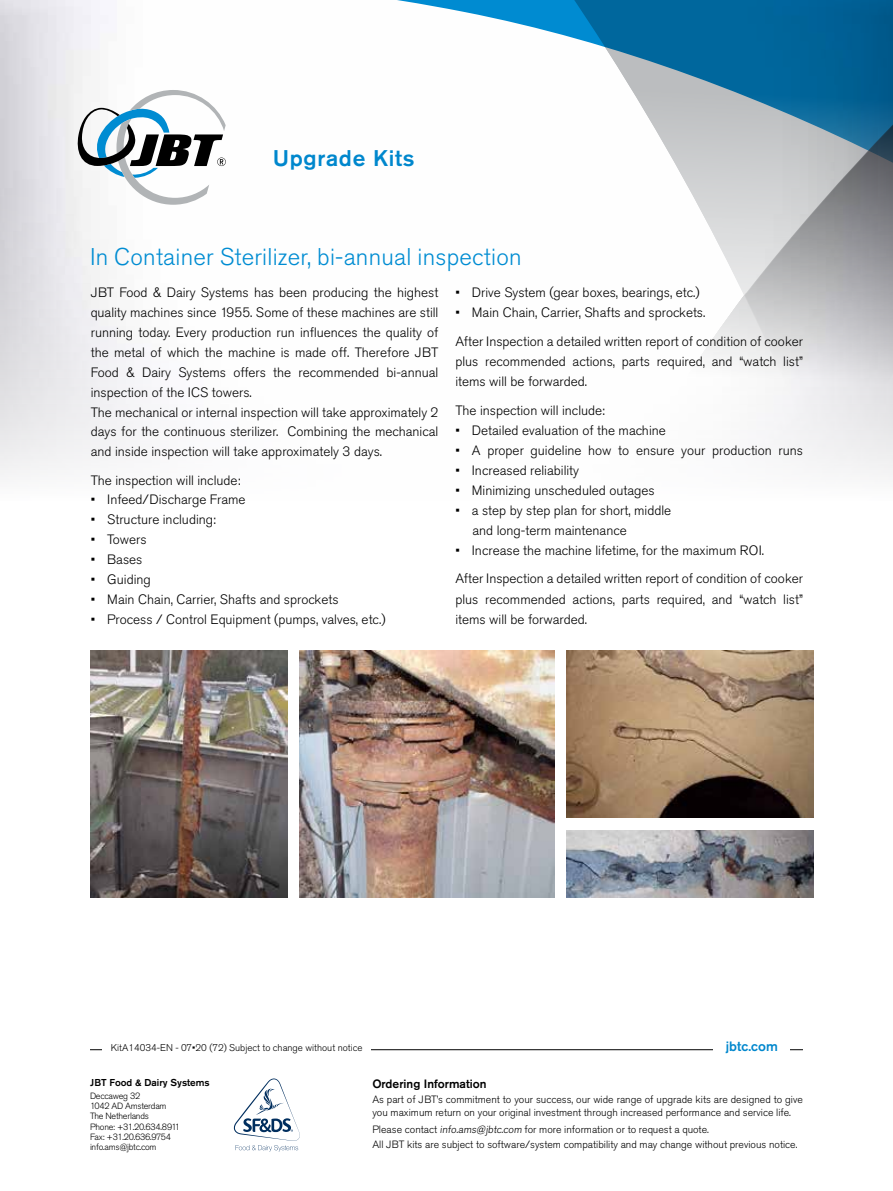
<style>
.page{position:relative;width:893px;height:1191px;background:#fff}
.page>*{position:absolute;margin:0;border:0;box-sizing:border-box;transform-origin:0 0}
.t1{font:300 24px "Akzidenz Grotesk Pro";letter-spacing:.01em;color:#008cd2}
.t2{font:500 22.5px "Akzidenz Grotesk Pro";letter-spacing:.03em;color:#0087cd}
.t3{font:300 13.5px/19.8px "Akzidenz Grotesk Pro";color:#000}
.t4{font:500 13.5px "Akzidenz Grotesk Pro";color:#0087cd}
.t5{font:500 12px "Akzidenz Grotesk Pro";color:#000}
.t6{font:300 10.5px/12.6px "Akzidenz Grotesk Pro";color:#000}
.t7{font:500 9.9px "Akzidenz Grotesk Pro";color:#000}
.t8{font:300 9.75px "Akzidenz Grotesk Pro";color:#000}
.t9{font:300 9px/10.2px "Akzidenz Grotesk Pro";letter-spacing:-.025em;color:#000}
</style>
<div class="page">
<svg style="left:71px;top:0;width:822px;height:487px"></svg>
<svg style="left:78px;top:90px;width:148px;height:115px"></svg>
<hr style="left:90px;top:1049px;width:713px;height:1px;background:#000">
<div style="left:714px;top:1037px;width:76px;height:21px;background:#fff"></div>
<div style="left:102px;top:1039px;width:269px;height:16px;background:#fff"></div>
<svg style="left:234px;top:1078px;width:66px;height:73px"></svg>
<img style="left:566px;top:650px;width:248px;height:167px">
<img style="left:299px;top:650px;width:255px;height:247px">
<img style="left:91px;top:650px;width:196px;height:247px">
<img style="left:566px;top:830px;width:248px;height:67px">
<h2 class="t2" style="left:273px;top:143px;width:143px">Upgrade Kits</h2>
<h1 class="t1" style="left:90px;top:241px;width:433px">In Container Sterilizer, bi-annual inspection</h1>
<p class="t3" style="left:91px;top:283px;width:349px">JBT Food &amp; Dairy Systems has been producing the highest quality machines since 1955. Some of these machines are still running today. Every production run influences the quality of the metal of which the machine is made off. Therefore JBT Food &amp; Dairy Systems offers the recommended bi-annual inspection of the ICS towers.<br>The mechanical or internal inspection will take approximately 2 days for the continuous sterilizer. Combining the mechanical and inside inspection will take approximately 3 days.</p>
<p class="t3" style="left:91px;top:470px;width:151px">The inspection will include:</p>
<p class="t3" style="left:91px;top:490px;width:156px">• Infeed/Discharge Frame</p>
<p class="t3" style="left:91px;top:509px;width:127px">• Structure including:</p>
<p class="t3" style="left:91px;top:529px;width:57px">• Towers</p>
<p class="t3" style="left:91px;top:549px;width:53px">• Bases</p>
<p class="t3" style="left:91px;top:569px;width:62px">• Guiding</p>
<p class="t3" style="left:91px;top:589px;width:249px">• Main Chain, Carrier, Shafts and sprockets</p>
<p class="t3" style="left:91px;top:609px;width:296px">• Process / Control Equipment (pumps, valves, etc.)</p>
<p class="t3" style="left:455px;top:283px;width:246px">• Drive System (gear boxes, bearings, etc.)</p>
<p class="t3" style="left:455px;top:298px;width:349px;line-height:28.5px">• Main Chain, Carrier, Shafts and sprockets.<br>After Inspection a detailed written report of condition of cooker</p>
<p class="t3" style="left:455px;top:351px;width:349px">plus recommended actions, parts required, and “watch list” items will be forwarded.</p>
<p class="t3" style="left:455px;top:400px;width:151px">The inspection will include:</p>
<p class="t3" style="left:455px;top:420px;width:212px">• Detailed evaluation of the machine</p>
<p class="t3" style="left:455px;top:440px;width:349px">• A proper guideline how to ensure your production runs</p>
<p class="t3" style="left:455px;top:460px;width:125px">• Increased reliability</p>
<p class="t3" style="left:455px;top:480px;width:201px">• Minimizing unscheduled outages</p>
<p class="t3" style="left:472px;top:500px;width:200px;text-indent:-17px">• a step by step plan for short, middle and long-term maintenance</p>
<p class="t3" style="left:455px;top:536px;width:349px;line-height:28.5px">• Increase the machine lifetime, for the maximum ROI.<br>After Inspection a detailed written report of condition of cooker</p>
<p class="t3" style="left:455px;top:589px;width:349px">plus recommended actions, parts required, and “watch list” items will be forwarded.</p>
<p class="t8" style="left:111px;top:1041px;width:253px">KitA14034-EN - 07•20 (72) Subject to change without notice</p>
<p class="t4" style="left:726px;top:1038px;width:53px">jbtc.com</p>
<p class="t7" style="left:90px;top:1076px;width:121px">JBT Food &amp; Dairy Systems</p>
<p class="t9" style="left:90px;top:1090px;width:91px">Deccaweg 32<br>1042 AD Amsterdam<br>The Netherlands<br>Phone: +31.20.634.8911<br>Fax: +31.20.636.9754 info.ams@jbtc.com</p>
<p class="t5" style="left:372px;top:1075px;width:116px">Ordering Information</p>
<p class="t6" style="left:372px;top:1093px;width:432px">As part of JBT’s commitment to your success, our wide range of upgrade kits are designed to give you maximum return on your original investment through increased performance and service life.</p>
<p class="t6" style="left:372px;top:1121px;width:427px;line-height:15.6px">Please contact info.ams@jbtc.com for more information or to request a quote.<br>All JBT kits are subject to software/system compatibility and may change without previous notice.</p>
</div>
